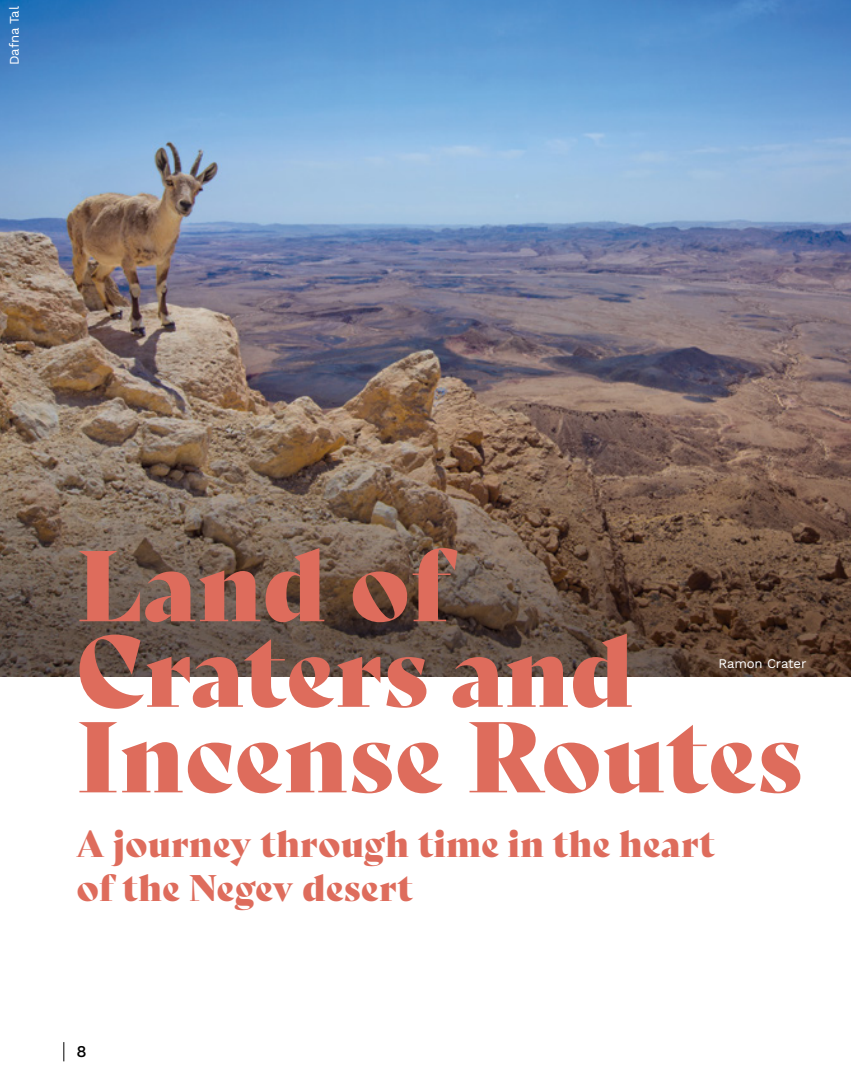
<style>
.page{position:relative;width:851px;height:1085px;background:#fff}
.page>*{position:absolute;margin:0;border:0;box-sizing:border-box;transform-origin:0 0}
.title_smaller{font:97.5px/85.5px "Bely Display";letter-spacing:.01em;color:#de6c5c}
.subtitle{font:36px/43.2px "Bely Display";letter-spacing:.01em;color:#de6c5c}
.t1{font:16.5px "Work Sans";color:#000}
.credit{font:13.2px "Work Sans";letter-spacing:-.01em;color:#fff}
</style>
<div class="page">
<svg style="left:63px;top:1042px;width:1px;height:19px"></svg>
<img style="left:0;top:0;width:850px;height:391px">
<svg style="left:0;top:391px;width:850px;height:285px;background:#715a4c"></svg>
<p class="credit" style="left:4px;top:65px;width:60px;rotate:-90deg">Dafna Tal</p>
<p class="title_smaller" style="left:77px;top:535px;width:726px">Land of<br>Craters and<br>Incense Routes</p>
<p class="credit" style="left:718px;top:653px;width:89px">Ramon Crater</p>
<p class="subtitle" style="left:77px;top:819px;width:639px">A journey through time in the heart of the Negev desert</p>
<p class="t1" style="left:77px;top:1038px;width:12px">8</p>
</div>
